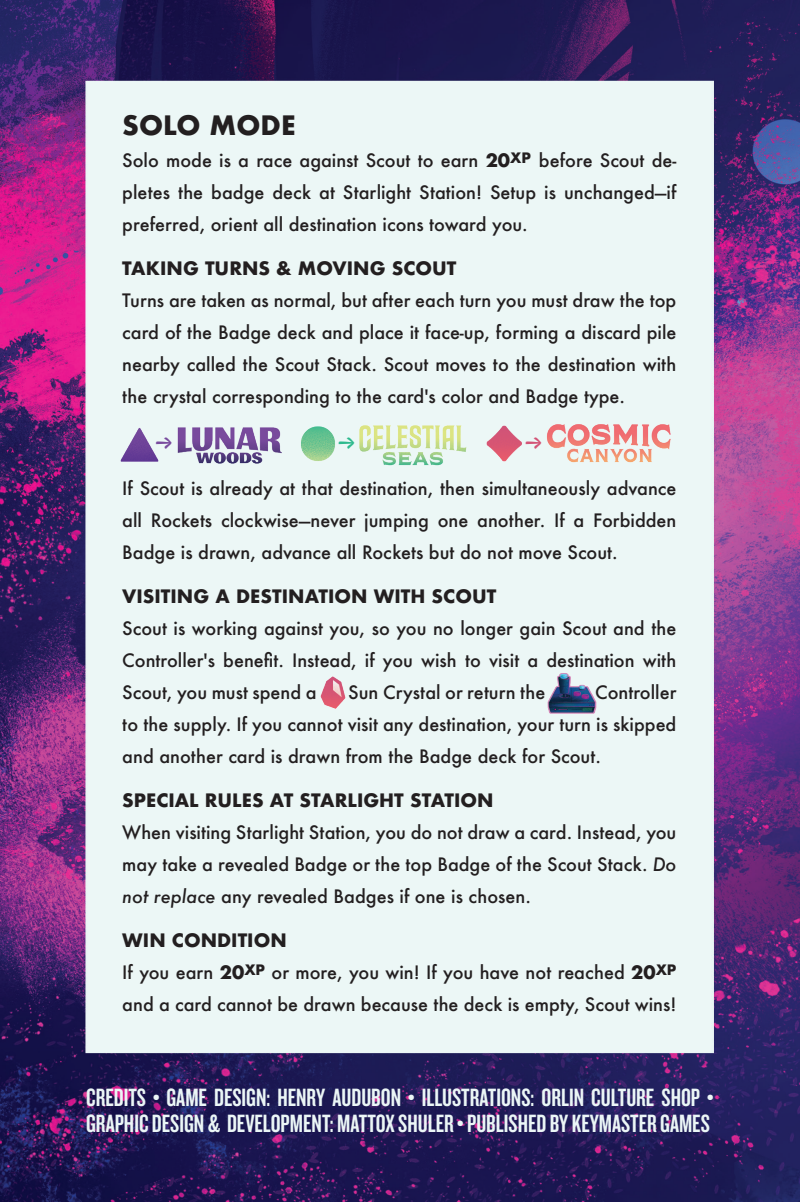
<style>
.page{position:relative;width:800px;height:1202px;background:#fff}
.page>*{position:absolute;margin:0;border:0;box-sizing:border-box;transform-origin:0 0}
.t1{font:26px/26px "Knockout HTF48 Featherweight";color:#ebf6f6}
.t2{font:700 26px "Futura";color:#231f20}
.t3{font:500 18px/32px "Futura";color:#231f20;text-align:justify}
.t4{font:700 18px "Futura";color:#231f20}
.t5{font:18px "Viktor Script Caps";color:#794b9e}
.t6{font:18px "Viktor Script Caps";color:#2fba8e}
.t7{font:18px "Viktor Script Caps";color:#d35477}
.s1{font-weight:700}
.s2{font-style:italic}
</style>
<div class="page">
<img style="left:0;top:0;width:799px;height:1202px">
<img style="left:319px;top:676px;width:31px;height:38px">
<img style="left:546px;top:672px;width:51px;height:43px">
<img style="left:176px;top:425px;width:106px;height:40px">
<img style="left:358px;top:423px;width:109px;height:44px">
<img style="left:546px;top:424px;width:128px;height:39px">
<img style="left:120px;top:425px;width:39px;height:40px">
<img style="left:298px;top:423px;width:39px;height:42px">
<img style="left:485px;top:424px;width:38px;height:39px">
<h1 class="t2" style="left:122px;top:107px;width:175px">SOLO MODE</h1>
<p class="t3" style="left:122px;top:144px;width:555px">Solo mode is a race against Scout to earn <span class="s1">20</span><sup>XP</sup> before Scout de&shy;pletes the badge deck at Starlight Station! Setup is unchanged—if preferred, orient all destination icons toward you.</p>
<p class="t4" style="left:122px;top:255px;width:335px">TAKING TURNS &amp; MOVING SCOUT</p>
<p class="t3" style="left:122px;top:284px;width:555px">Turns are taken as normal, but after each turn you must draw the top card of the Badge deck and place it face-up, forming a discard pile nearby called the Scout Stack. Scout moves to the destination with the crystal corresponding to the card's color and Badge type.</p>
<p class="t5" style="left:156px;top:426px;width:18px">→</p>
<p class="t6" style="left:338px;top:426px;width:18px">→</p>
<p class="t7" style="left:525px;top:426px;width:18px">→</p>
<p class="t3" style="left:122px;top:472px;width:555px">If Scout is already at that destination, then simultaneously advance all Rockets clockwise—never jumping one another. If a Forbidden Badge is drawn, advance all Rockets but do not move Scout.</p>
<p class="t4" style="left:122px;top:584px;width:375px">VISITING A DESTINATION WITH SCOUT</p>
<p class="t3" style="left:122px;top:612px;width:555px">Scout is working against you, so you no longer gain Scout and the Controller's benefit. Instead, if you wish to visit a destination with Scout, you must spend a</p>
<p class="t3" style="left:122px;top:676px;width:555px;text-indent:472px">Controller to the supply. If you cannot visit any destination, your turn is skipped and another card is drawn from the Badge deck for Scout.</p>
<p class="t4" style="left:122px;top:788px;width:373px">SPECIAL RULES AT STARLIGHT STATION</p>
<p class="t3" style="left:122px;top:816px;width:555px">When visiting Starlight Station, you do not draw a card. Instead, you may take a revealed Badge or the top Badge of the Scout Stack. <span class="s2">Do not replace</span> any revealed Badges if one is chosen.</p>
<p class="t3" style="left:122px;top:924px;width:555px;text-align:left"><span class="s1">WIN CONDITION<br></span>If you earn <span class="s1">20</span><sup>XP</sup> or more, you win! If you have not reached <span class="s1">20</span><sup>XP </sup>and a card cannot be drawn because the deck is empty, Scout wins!</p>
<p class="t3" style="left:348px;top:676px;width:198px">Sun Crystal or return the</p>
<h1 class="t1" style="left:86px;top:1084px;width:629px">CREDITS • GAME DESIGN: HENRY AUDUBON • ILLUSTRATIONS: ORLIN CULTURE SHOP •<br>GRAPHIC DESIGN &amp; DEVELOPMENT: MATTOX SHULER • PUBLISHED BY KEYMASTER GAMES</h1>
</div>
